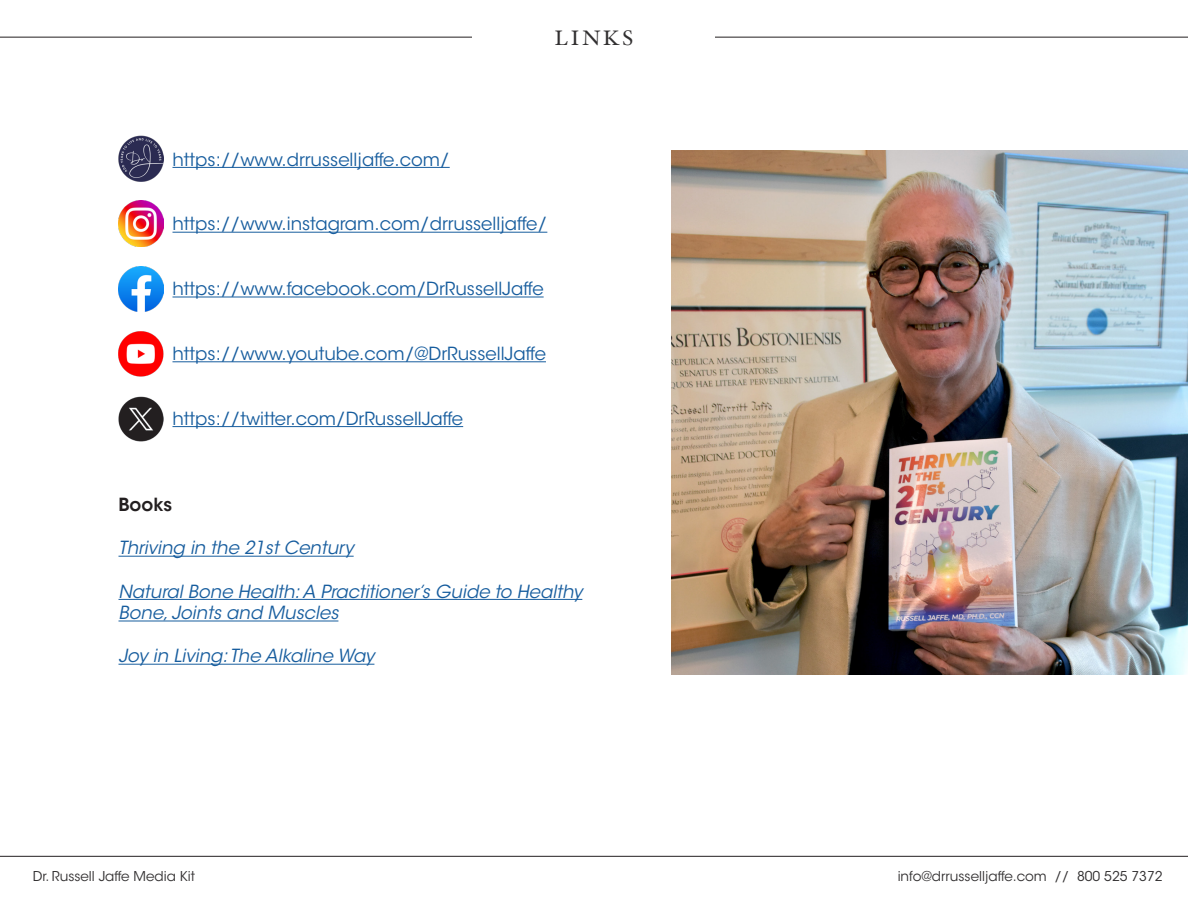
<style>
.page{position:relative;width:1188px;height:918px;background:#fff}
.page>*{position:absolute;margin:0;border:0;box-sizing:border-box;transform-origin:0 0}
.t1{font:21px "Hoefler Text";letter-spacing:.125em;color:#312f30}
.t2{font:18px "ITC Avant Garde Std";color:#175d9e}
.t3{font:italic 18px "ITC Avant Garde Std";color:#175d9e}
.t4{font:600 18px "ITC Avant Garde Std";color:#231f20}
.t5{font:13.5px "ITC Avant Garde Std";color:#312f30}
</style>
<div class="page">
<hr style="left:0;top:37px;width:1188px;height:1px;background:#231f20">
<div style="left:472px;top:25px;width:244px;height:22px;background:#fff"></div>
<hr style="left:0;top:856px;width:1188px;height:1px;background:#231f20">
<hr style="left:172px;top:167px;width:278px;height:1px;background:#175d9e">
<hr style="left:172px;top:232px;width:375px;height:1px;background:#175d9e">
<hr style="left:172px;top:297px;width:372px;height:1px;background:#175d9e">
<hr style="left:172px;top:361px;width:374px;height:1px;background:#175d9e">
<hr style="left:172px;top:426px;width:291px;height:1px;background:#175d9e">
<hr style="left:118px;top:556px;width:236px;height:1px;background:#175d9e">
<hr style="left:118px;top:599px;width:464px;height:1px;background:#175d9e">
<hr style="left:118px;top:621px;width:220px;height:1px;background:#175d9e">
<hr style="left:118px;top:664px;width:256px;height:1px;background:#175d9e">
<img style="left:672px;top:151px;width:516px;height:524px">
<img style="left:118px;top:201px;width:46px;height:45px">
<img style="left:118px;top:266px;width:46px;height:45px">
<img style="left:118px;top:331px;width:46px;height:46px">
<img style="left:119px;top:396px;width:45px;height:46px">
<img style="left:119px;top:136px;width:45px;height:45px">
<p class="t1" style="left:555px;top:25px;width:80px">LINKS</p>
<p class="t2" style="left:172px;top:148px;width:279px">https://www.drrusselljaffe.com/</p>
<p class="t2" style="left:172px;top:213px;width:376px">https://www.instagram.com/drrusselljaffe/</p>
<p class="t2" style="left:172px;top:278px;width:373px">https://www.facebook.com/DrRussellJaffe</p>
<p class="t2" style="left:172px;top:343px;width:375px">https://www.youtube.com/@DrRussellJaffe</p>
<p class="t2" style="left:172px;top:407px;width:292px">https://twitter.com/DrRussellJaffe</p>
<p class="t4" style="left:118px;top:493px;width:55px">Books</p>
<p class="t3" style="left:118px;top:537px;width:237px">Thriving in the 21st Century</p>
<p class="t3" style="left:118px;top:580px;width:465px">Natural Bone Health: A Practitioner’s Guide to Healthy</p>
<p class="t3" style="left:118px;top:602px;width:221px">Bone, Joints and Muscles</p>
<p class="t3" style="left:118px;top:645px;width:257px">Joy in Living: The Alkaline Way</p>
<p class="t5" style="left:33px;top:868px;width:164px">Dr. Russell Jaffe Media Kit</p>
<p class="t5" style="left:898px;top:868px;width:266px">info@drrusselljaffe.com // 800 525 7372</p>
</div>
